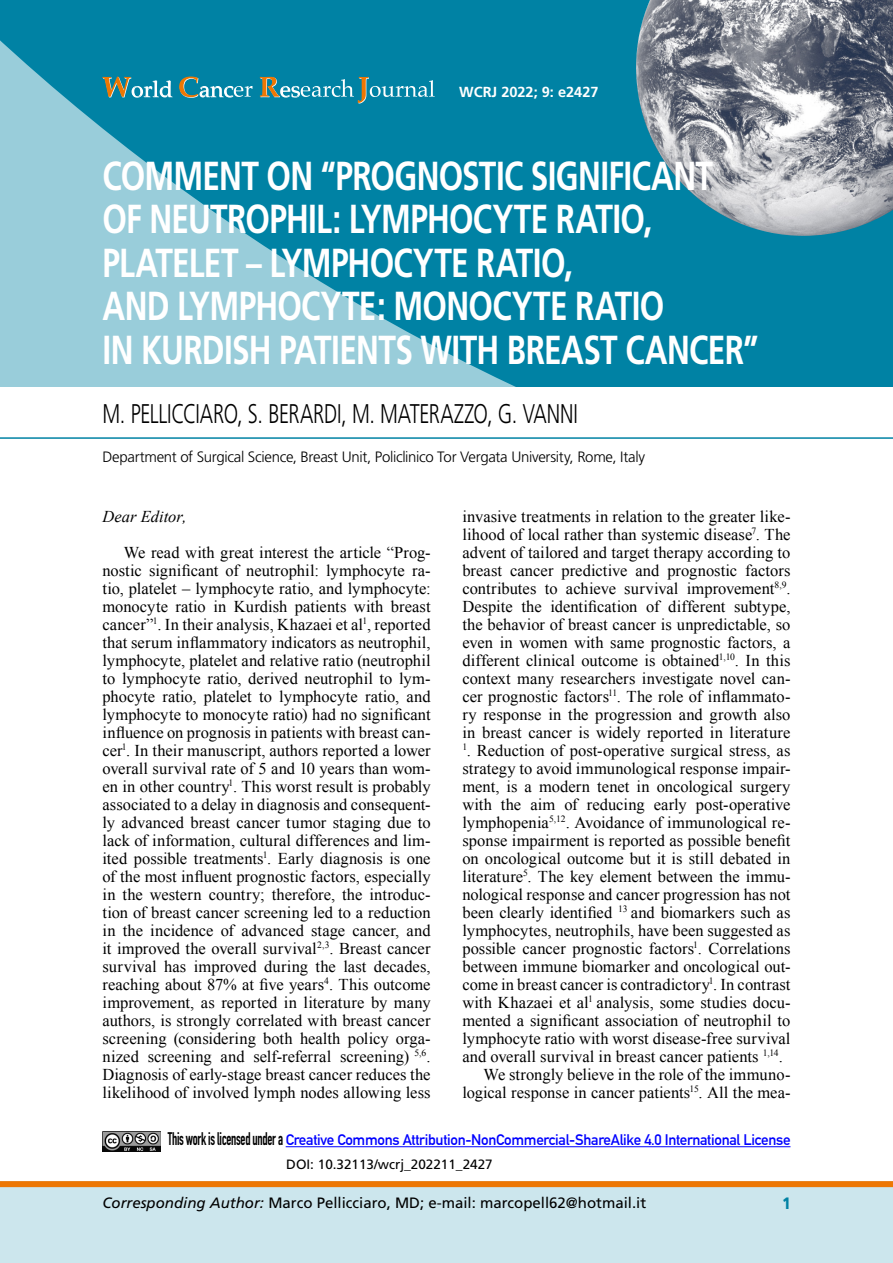
<style>
.page{position:relative;width:893px;height:1263px;background:#fff}
.page>*{position:absolute;margin:0;border:0;box-sizing:border-box;transform-origin:0 0}
.t1{font:700 40.5px/43.5px "Frutiger";letter-spacing:-.02em;color:#fff;scale:.78 1}
.t2{font:300 27px "Frutiger";letter-spacing:-.01em;color:#000;scale:.74 1}
.t3{font:16.5px/18px "Times New Roman";color:#000;text-align:justify}
.t4{font:italic 16.5px "Times New Roman";color:#000}
.t5{font:900 16.5px "Frutiger";color:#0082a4;scale:.8 1}
.t6{font:700 15px "DIN Alternate";letter-spacing:-.02em;color:#00f}
.t7{font:300 15px "Frutiger";letter-spacing:-.02em;color:#000}
.t8{font:15px "Frutiger";color:#000}
.t9{font:700 14.55px "Frutiger";color:#fff}
.t10{font:13.5px "Frutiger";color:#000}
.s1{font-family:"DIN Condensed";font-size:18px;color:#000}
.s2{font-style:italic}
</style>
<div class="page">
<div style="left:0;top:1181px;width:893px;height:82px;background:#cce6ed"></div>
<div style="left:0;top:1181px;width:893px;height:6px;background:#ed7703"></div>
<svg style="left:0;top:0;width:893px;height:387px;background:#2c97b3"></svg>
<hr style="left:0;top:437px;width:893px;height:2px;background:#0082a4">
<hr style="left:286px;top:1146px;width:504px;height:1px;background:#00f">
<img style="left:102px;top:1131px;width:58px;height:20px">
<img style="left:636px;top:0;width:257px;height:236px">
<svg style="left:102px;top:77px;width:71px;height:21px"></svg>
<svg style="left:179px;top:77px;width:74px;height:21px;background:#4197a7"></svg>
<svg style="left:260px;top:77px;width:175px;height:26px;background:#3292a6"></svg>
<p class="t9" style="left:459px;top:83px;width:141px">WCRJ 2022; 9: e2427</p>
<h1 class="t1" style="left:102px;top:154px;width:843px">COMMENT ON “PROGNOSTIC SIGNIFICANT OF NEUTROPHIL: LYMPHOCYTE RATIO, PLATELET – LYMPHOCYTE RATIO,<br>AND LYMPHOCYTE: MONOCYTE RATIO<br>IN KURDISH PATIENTS WITH BREAST CANCER”</h1>
<h2 class="t2" style="left:102px;top:398px;width:644px">M. PELLICCIARO, S. BERARDI, M. MATERAZZO, G. VANNI</h2>
<p class="t7" style="left:102px;top:448px;width:544px">Department of Surgical Science, Breast Unit, Policlinico Tor Vergata University, Rome, Italy</p>
<p class="t3" style="left:462px;top:507px;width:330px">invasive treatments in relation to the greater like&shy;lihood of local rather than systemic disease<sup>7</sup>. The advent of tailored and target therapy according to breast cancer predictive and prognostic factors contributes to achieve survival improvement<sup>8,9</sup>.<br>Despite the identification of different subtype, the behavior of breast cancer is unpredictable, so even in women with same prognostic factors, a different clinical outcome is obtained<sup>1,10</sup>. In this context many researchers investigate novel can&shy;cer prognostic factors<sup>11</sup>. The role of inflammato&shy;ry response in the progression and growth also in breast cancer is widely reported in literature</p>
<p class="t3" style="left:462px;top:741px;width:330px"><sup>1</sup>. Reduction of post-operative surgical stress, as</p>
<p class="t3" style="left:462px;top:759px;width:330px">strategy to avoid immunological response impair-</p>
<p class="t3" style="left:462px;top:777px;width:330px">ment, is a modern tenet in oncological surgery</p>
<p class="t3" style="left:462px;top:795px;width:330px">with the aim of reducing early post-operative</p>
<p class="t3" style="left:462px;top:813px;width:330px">lymphopenia<sup>5,12</sup>. Avoidance of immunological re-</p>
<p class="t3" style="left:462px;top:831px;width:330px">sponse impairment is reported as possible benefit</p>
<p class="t3" style="left:462px;top:849px;width:330px">on oncological outcome but it is still debated in</p>
<p class="t3" style="left:462px;top:867px;width:330px">literature<sup>5</sup>. The key element between the immu-</p>
<p class="t3" style="left:462px;top:885px;width:330px">nological response and cancer progression has not</p>
<p class="t3" style="left:462px;top:903px;width:330px">been clearly identified <sup>13</sup> and biomarkers such as</p>
<p class="t3" style="left:462px;top:921px;width:330px">lymphocytes, neutrophils, have been suggested as</p>
<p class="t3" style="left:462px;top:939px;width:330px">possible cancer prognostic factors<sup>1</sup>. Correlations</p>
<p class="t3" style="left:462px;top:957px;width:330px">between immune biomarker and oncological out-</p>
<p class="t3" style="left:462px;top:975px;width:330px">come in breast cancer is contradictory<sup>1</sup>. In contrast</p>
<p class="t3" style="left:462px;top:993px;width:330px">with Khazaei et al<sup>1</sup> analysis, some studies docu-</p>
<p class="t3" style="left:462px;top:1011px;width:330px">mented a significant association of neutrophil to</p>
<p class="t3" style="left:462px;top:1029px;width:330px">lymphocyte ratio with worst disease-free survival</p>
<p class="t3" style="left:462px;top:1047px;width:322px">and overall survival in breast cancer patients <sup>1,14</sup>.</p>
<p class="t3" style="left:484px;top:1065px;width:308px">We strongly believe in the role of the immuno-</p>
<p class="t3" style="left:462px;top:1083px;width:330px">logical response in cancer patients<sup>15</sup>. All the mea-</p>
<p class="t6" style="left:168px;top:1128px;width:624px"><span class="s1">This work is licensed under a</span> Creative Commons Attribution-NonCommercial-ShareAlike 4.0 International License</p>
<p class="t4" style="left:102px;top:505px;width:86px">Dear Editor,</p>
<p class="t3" style="left:102px;top:543px;width:330px;text-indent:21px">We read with great interest the article “Prog&shy;nostic significant of neutrophil: lymphocyte ra&shy;tio, platelet – lymphocyte ratio, and lymphocyte: monocyte ratio in Kurdish patients with breast cancer”<sup>1</sup>. In their analysis, Khazaei et al<sup>1</sup>, reported that serum inflammatory indicators as neutrophil, lymphocyte, platelet and relative ratio (neutrophil to lymphocyte ratio, derived neutrophil to lym&shy;phocyte ratio, platelet to lymphocyte ratio, and lymphocyte to monocyte ratio) had no significant influence on prognosis in patients with breast can&shy;cer<sup>1</sup>. In their manuscript, authors reported a lower overall survival rate of 5 and 10 years than wom&shy;en in other country<sup>1</sup>. This worst result is probably associated to a delay in diagnosis and consequent&shy;ly advanced breast cancer tumor staging due to lack of information, cultural differences and lim&shy;ited possible treatments<sup>1</sup>. Early diagnosis is one of the most influent prognostic factors, especially in the western country; therefore, the introduc&shy;tion of breast cancer screening led to a reduction in the incidence of advanced stage cancer, and it improved the overall survival<sup>2,3</sup>. Breast cancer survival has improved during the last decades, reaching about 87% at five years<sup>4</sup>. This outcome improvement, as reported in literature by many authors, is strongly correlated with breast cancer screening (considering both health policy orga&shy;nized screening and self-referral screening) <sup>5,6</sup>.<br>Diagnosis of early-stage breast cancer reduces the likelihood of involved lymph nodes allowing less</p>
<p class="t10" style="left:286px;top:1156px;width:208px">DOI: 10.32113/wcrj_202211_2427</p>
<p class="t8" style="left:102px;top:1193px;width:545px"><span class="s2">Corresponding Author:</span> Marco Pellicciaro, MD; e-mail: marcopell62@hotmail.it</p>
<p class="t5" style="left:782px;top:1193px;width:12px">1</p>
</div>
